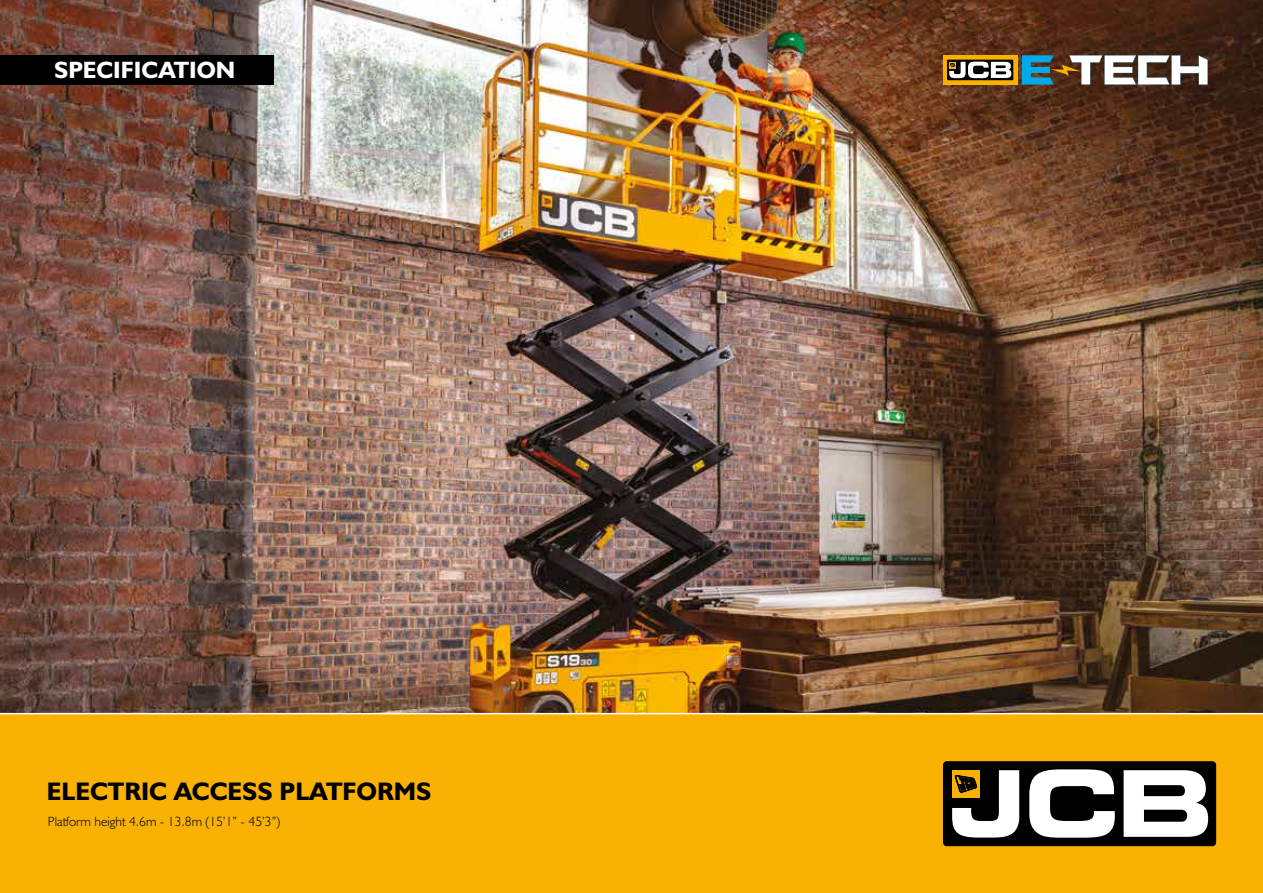
<style>
.page{position:relative;width:1263px;height:893px;background:#fff}
.page>*{position:absolute;margin:0;border:0;box-sizing:border-box;transform-origin:0 0}
.t1{font:25.5px "JCB Bold";color:#000}
.t2{font:23.7px "JCB Bold";color:#fff}
.t3{font:13.5px "JCB Light";color:#000}
</style>
<div class="page">
<img style="left:0;top:0;width:1263px;height:712px">
<div style="left:0;top:712px;width:1263px;height:181px;background:#f9b104"></div>
<div style="left:925px;top:743px;width:309px;height:121px;background:#f9b104"></div>
<div style="left:943px;top:761px;width:273px;height:85px;background:#000;border-radius:4px"></div>
<svg style="left:1029px;top:769px;width:86px;height:69px"></svg>
<svg style="left:1123px;top:770px;width:85px;height:67px"></svg>
<svg style="left:952px;top:770px;width:67px;height:67px"></svg>
<svg style="left:1022px;top:55px;width:186px;height:30px"></svg>
<svg style="left:943px;top:55px;width:75px;height:30px"></svg>
<svg style="left:947px;top:60px;width:66px;height:20px"></svg>
<svg style="left:949px;top:62px;width:62px;height:16px"></svg>
<div style="left:0;top:55px;width:273px;height:30px;background:#000"></div>
<h2 class="t2" style="left:54px;top:55px;width:183px">SPECIFICATION</h2>
<h1 class="t1" style="left:47px;top:776px;width:386px">ELECTRIC ACCESS PLATFORMS</h1>
<p class="t3" style="left:48px;top:813px;width:234px">Platform height 4.6m - 13.8m (15’1” - 45’3”)</p>
</div>
